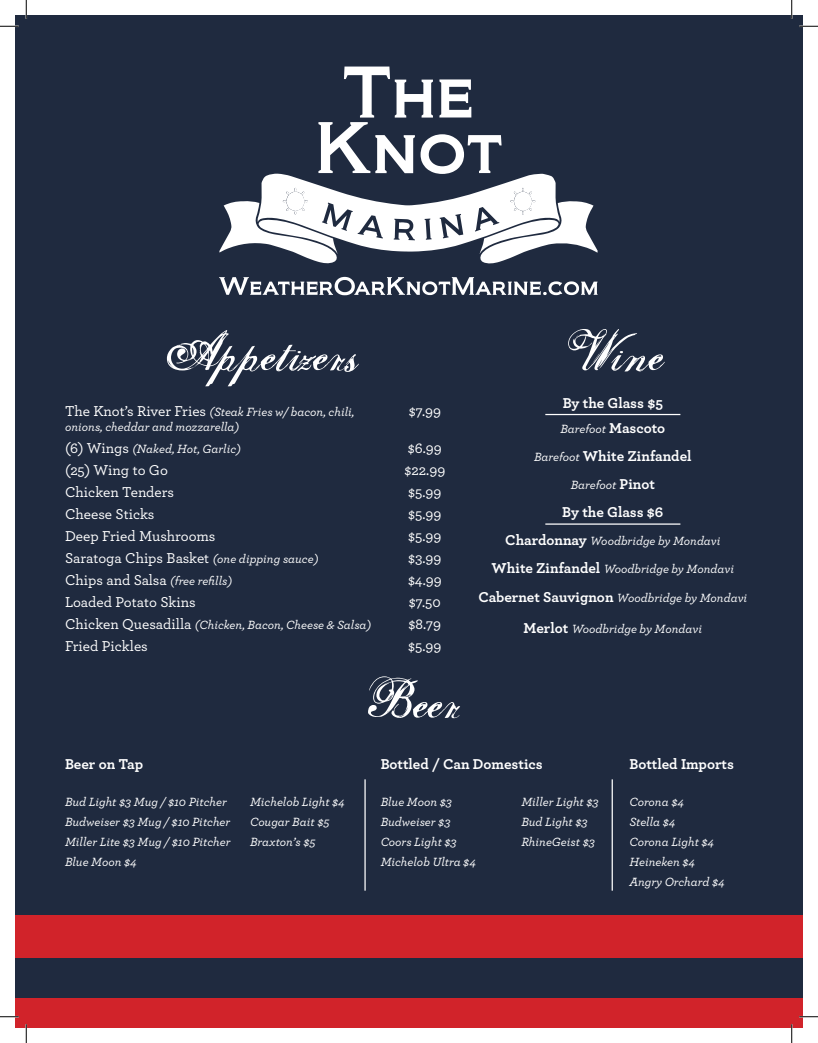
<style>
.page{position:relative;width:818px;height:1043px;background:#fff}
.page>*{position:absolute;margin:0;border:0;box-sizing:border-box;transform-origin:0 0}
.t1{font:60px "Selfish";color:#fff}
.t2{font:500 15px "Archer";color:#fff}
.t3{font:700 15px "Archer";color:#fff}
.t4{font:italic 500 12.5px/20px "Archer";color:#fff}
.s1{font-style:normal;font-size:15px}
.s2{font-style:italic;font-size:12.5px}
.s3{font-weight:700;font-style:normal;font-size:15px}
.s4{font-weight:500;font-style:italic;font-size:12.5px}
</style>
<div class="page">
<div style="left:15px;top:15px;width:787px;height:1013px;background:#1f2a3f"></div>
<div style="left:15px;top:997px;width:787px;height:31px;background:#d1232a"></div>
<div style="left:15px;top:914px;width:787px;height:43px;background:#d1232a"></div>
<svg style="left:219px;top:67px;width:378px;height:197px"></svg>
<svg style="left:219px;top:277px;width:378px;height:18px"></svg>
<hr style="left:364px;top:779px;width:1px;height:111px;background:#fff">
<hr style="left:611px;top:779px;width:1px;height:111px;background:#fff">
<hr style="left:545px;top:523px;width:135px;height:1px;background:#fff">
<hr style="left:545px;top:414px;width:135px;height:1px;background:#fff">
<svg style="left:0;top:25px;width:19px;height:2px"></svg>
<svg style="left:799px;top:25px;width:19px;height:2px"></svg>
<svg style="left:0;top:1016px;width:19px;height:1px"></svg>
<svg style="left:799px;top:1015px;width:19px;height:2px"></svg>
<svg style="left:25px;top:0;width:2px;height:19px"></svg>
<svg style="left:25px;top:1024px;width:2px;height:18px"></svg>
<svg style="left:790px;top:0;width:2px;height:19px"></svg>
<svg style="left:790px;top:1024px;width:2px;height:18px"></svg>
<h1 class="t1" style="left:165px;top:319px;width:193px">Appetizers</h1>
<p class="t4" style="left:65px;top:403px;width:291px;line-height:15px"><span class="s1">The Knot’s River Fries</span> (Steak Fries w/ bacon, chili, onions, cheddar and mozzarella)</p>
<p class="t2" style="left:408px;top:400px;width:34px">$7.99</p>
<p class="t4" style="left:65px;top:438px;width:177px"><span class="s1">(6) Wings</span> (Naked, Hot, Garlic)</p>
<p class="t2" style="left:408px;top:437px;width:36px">$6.99</p>
<p class="t2" style="left:65px;top:459px;width:104px">(25) Wing to Go</p>
<p class="t2" style="left:404px;top:459px;width:42px">$22.99</p>
<p class="t2" style="left:65px;top:481px;width:110px">Chicken Tenders</p>
<p class="t2" style="left:408px;top:481px;width:35px">$5.99</p>
<p class="t2" style="left:65px;top:503px;width:91px">Cheese Sticks</p>
<p class="t2" style="left:408px;top:503px;width:35px">$5.99</p>
<p class="t2" style="left:65px;top:525px;width:152px">Deep Fried Mushrooms</p>
<p class="t2" style="left:408px;top:525px;width:35px">$5.99</p>
<p class="t2" style="left:65px;top:547px;width:255px">Saratoga Chips Basket <span class="s2">(one dipping sauce)</span></p>
<p class="t2" style="left:408px;top:547px;width:35px">$3.99</p>
<p class="t2" style="left:65px;top:569px;width:168px">Chips and Salsa <span class="s2">(free refills)</span></p>
<p class="t2" style="left:408px;top:569px;width:35px">$4.99</p>
<p class="t2" style="left:65px;top:591px;width:132px">Loaded Potato Skins</p>
<p class="t2" style="left:409px;top:591px;width:33px">$7.50</p>
<p class="t4" style="left:65px;top:614px;width:307px"><span class="s1">Chicken Quesadilla</span> (Chicken, Bacon, Cheese &amp; Salsa)</p>
<p class="t2" style="left:408px;top:613px;width:34px">$8.79</p>
<p class="t2" style="left:65px;top:635px;width:84px">Fried Pickles</p>
<p class="t2" style="left:408px;top:635px;width:35px">$5.99</p>
<h1 class="t1" style="left:364px;top:666px;width:97px">Beer</h1>
<h1 class="t1" style="left:563px;top:319px;width:101px">Wine</h1>
<p class="t3" style="left:562px;top:391px;width:102px">By the Glass $5</p>
<p class="t4" style="left:560px;top:418px;width:106px">Barefoot <span class="s3">Mascoto</span></p>
<p class="t3" style="left:534px;top:444px;width:159px"><span class="s4">Barefoot</span> White Zinfandel</p>
<p class="t4" style="left:570px;top:474px;width:86px">Barefoot <span class="s3">Pinot</span></p>
<p class="t3" style="left:562px;top:500px;width:103px">By the Glass $6</p>
<p class="t4" style="left:505px;top:530px;width:217px"><span class="s3">Chardonnay</span> Woodbridge by Mondavi</p>
<p class="t4" style="left:491px;top:558px;width:244px"><span class="s3">White Zinfandel</span> Woodbridge by Mondavi</p>
<p class="t4" style="left:478px;top:586px;width:270px"><span class="s3">Cabernet Sauvignon</span> Woodbridge by Mondavi</p>
<p class="t4" style="left:523px;top:618px;width:180px"><span class="s3">Merlot</span> Woodbridge by Mondavi</p>
<p class="t3" style="left:65px;top:752px;width:80px">Beer on Tap</p>
<p class="t3" style="left:380px;top:752px;width:164px">Bottled / Can Domestics</p>
<p class="t3" style="left:629px;top:752px;width:106px">Bottled Imports</p>
<p class="t4" style="left:65px;top:791px;width:163px">Bud Light $3 Mug / $10 Pitcher</p>
<p class="t4" style="left:250px;top:791px;width:96px">Michelob Light $4</p>
<p class="t4" style="left:380px;top:791px;width:73px">Blue Moon $3</p>
<p class="t4" style="left:521px;top:791px;width:79px">Miller Light $3</p>
<p class="t4" style="left:629px;top:791px;width:56px">Corona $4</p>
<p class="t4" style="left:65px;top:811px;width:167px">Budweiser $3 Mug / $10 Pitcher</p>
<p class="t4" style="left:250px;top:811px;width:81px">Cougar Bait $5</p>
<p class="t4" style="left:380px;top:811px;width:71px">Budweiser $3</p>
<p class="t4" style="left:521px;top:811px;width:68px">Bud Light $3</p>
<p class="t4" style="left:629px;top:811px;width:48px">Stella $4</p>
<p class="t4" style="left:65px;top:831px;width:167px">Miller Lite $3 Mug / $10 Pitcher</p>
<p class="t4" style="left:250px;top:831px;width:67px">Braxton’s $5</p>
<p class="t4" style="left:380px;top:831px;width:77px">Coors Light $3</p>
<p class="t4" style="left:521px;top:831px;width:75px">RhineGeist $3</p>
<p class="t4" style="left:629px;top:831px;width:86px">Corona Light $4</p>
<p class="t4" style="left:65px;top:851px;width:73px">Blue Moon $4</p>
<p class="t4" style="left:380px;top:851px;width:97px">Michelob Ultra $4</p>
<p class="t4" style="left:629px;top:851px;width:97px">Heineken $4<br>Angry Orchard $4</p>
</div>
